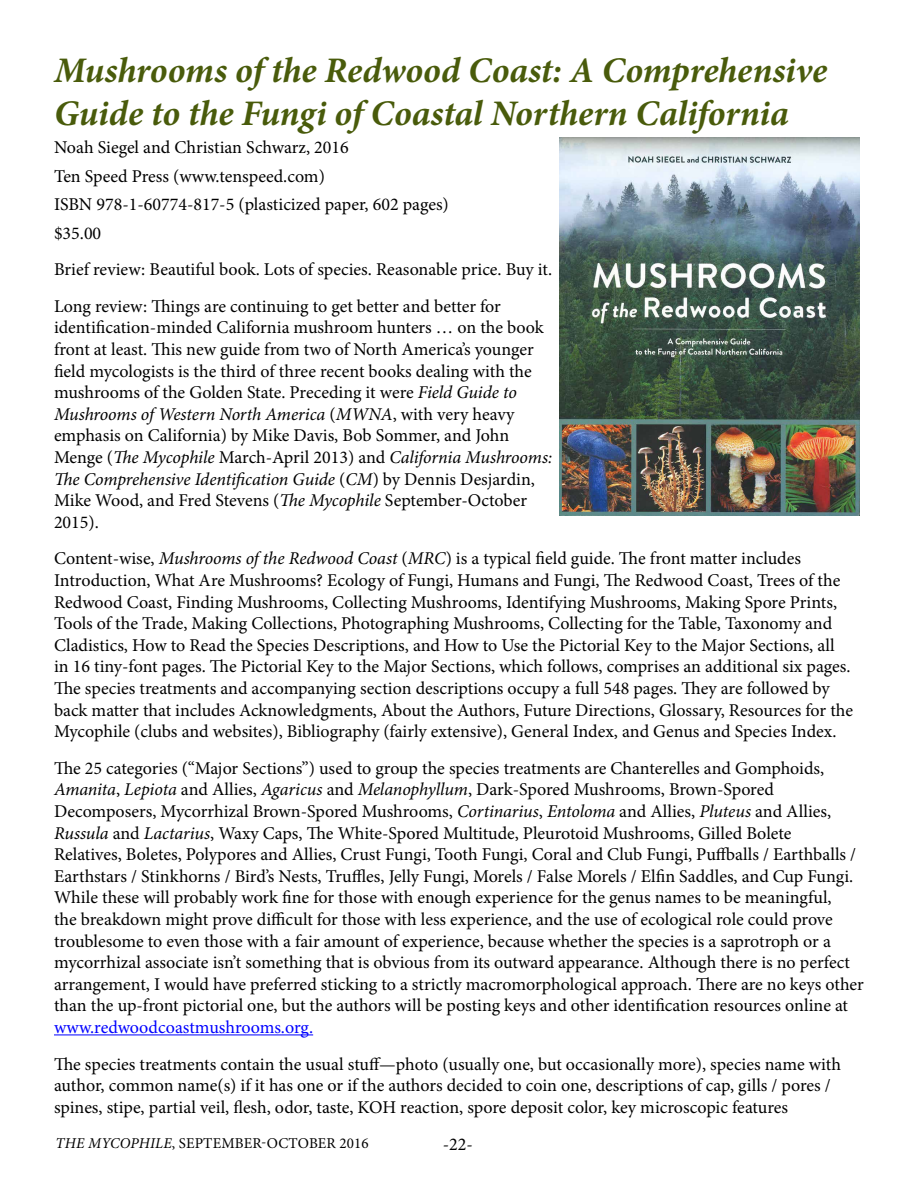
<style>
.page{position:relative;width:918px;height:1188px;background:#fff}
.page>*{position:absolute;margin:0;border:0;box-sizing:border-box;transform-origin:0 0}
.t1{font:italic 700 36px/43.2px "Minion Pro";letter-spacing:-.005em;color:#495b0b}
.t2{font:18px/21.6px "Minion Pro";color:#000}
.t3{font:18px "Minion Pro";letter-spacing:-.005em;color:#00f}
.t4{font:15px "Minion Pro";letter-spacing:.01em;color:#000}
.s1{font-style:italic}
</style>
<div class="page">
<hr style="left:54px;top:1034px;width:259px;height:1px;background:#00f">
<img style="left:559px;top:137px;width:300px;height:378px">
<h1 class="t1" style="left:54px;top:48px;width:775px">Mushrooms of the Redwood Coast: A Comprehensive<br>Guide to the Fungi of Coastal Northern California</h1>
<p class="t2" style="left:54px;top:133px;width:396px;line-height:28.5px">Noah Siegel and Christian Schwarz, 2016<br>Ten Speed Press (www.tenspeed.com)<br>ISBN 978-1-60774-817-5 (plasticized paper, 602 pages) $35.00</p>
<p class="t2" style="left:54px;top:251px;width:500px;line-height:36.6px">Brief review: Beautiful book. Lots of species. Reasonable price. Buy it.<br>Long review: Things are continuing to get better and better for</p>
<p class="t2" style="left:54px;top:317px;width:500px">identification-minded California mushroom hunters … on the book front at least. This new guide from two of North America’s younger field mycologists is the third of three recent books dealing with the mushrooms of the Golden State. Preceding it were <span class="s1">Field Guide to Mushrooms of Western North America</span> (<span class="s1">MWNA</span>, with very heavy emphasis on California) by Mike Davis, Bob Sommer, and John Menge (<span class="s1">The Mycophile</span> March-April 2013) and <span class="s1">California Mushrooms:<br>The Comprehensive Identification Guide</span> (<span class="s1">CM</span>) by Dennis Desjardin, Mike Wood, and Fred Stevens (<span class="s1">The Mycophile</span> September-October 2015).</p>
<p class="t2" style="left:54px;top:548px;width:801px">Content-wise, <span class="s1">Mushrooms of the Redwood Coast</span> (<span class="s1">MRC</span>) is a typical field guide. The front matter includes Introduction, What Are Mushrooms? Ecology of Fungi, Humans and Fungi, The Redwood Coast, Trees of the Redwood Coast, Finding Mushrooms, Collecting Mushrooms, Identifying Mushrooms, Making Spore Prints, Tools of the Trade, Making Collections, Photographing Mushrooms, Collecting for the Table, Taxonomy and Cladistics, How to Read the Species Descriptions, and How to Use the Pictorial Key to the Major Sections, all in 16 tiny-font pages. The Pictorial Key to the Major Sections, which follows, comprises an additional six pages.<br>The species treatments and accompanying section descriptions occupy a full 548 pages. They are followed by back matter that includes Acknowledgments, About the Authors, Future Directions, Glossary, Resources for the Mycophile (clubs and websites), Bibliography (fairly extensive), General Index, and Genus and Species Index.</p>
<p class="t2" style="left:54px;top:757px;width:811px">The 25 categories (“Major Sections”) used to group the species treatments are Chanterelles and Gomphoids, <span class="s1">Amanita</span>, <span class="s1">Lepiota</span> and Allies, <span class="s1">Agaricus</span> and <span class="s1">Melanophyllum</span>, Dark-Spored Mushrooms, Brown-Spored Decomposers, Mycorrhizal Brown-Spored Mushrooms, <span class="s1">Cortinarius</span>, <span class="s1">Entoloma</span> and Allies, <span class="s1">Pluteus</span> and Allies, <span class="s1">Russula</span> and <span class="s1">Lactarius</span>, Waxy Caps, The White-Spored Multitude, Pleurotoid Mushrooms, Gilled Bolete<br>Relatives, Boletes, Polypores and Allies, Crust Fungi, Tooth Fungi, Coral and Club Fungi, Puffballs / Earthballs / Earthstars / Stinkhorns / Bird’s Nests, Truffles, Jelly Fungi, Morels / False Morels / Elfin Saddles, and Cup Fungi.<br>While these will probably work fine for those with enough experience for the genus names to be meaningful,<br>the breakdown might prove difficult for those with less experience, and the use of ecological role could prove troublesome to even those with a fair amount of experience, because whether the species is a saprotroph or a mycorrhizal associate isn’t something that is obvious from its outward appearance. Although there is no perfect arrangement, I would have preferred sticking to a strictly macromorphological approach. There are no keys other than the up-front pictorial one, but the authors will be posting keys and other identification resources online at</p>
<p class="t3" style="left:54px;top:1015px;width:261px">www.redwoodcoastmushrooms.org.</p>
<p class="t2" style="left:54px;top:1053px;width:788px">The species treatments contain the usual stuff—photo (usually one, but occasionally more), species name with author, common name(s) if it has one or if the authors decided to coin one, descriptions of cap, gills / pores / spines, stipe, partial veil, flesh, odor, taste, KOH reaction, spore deposit color, key microscopic features</p>
<p class="t4" style="left:56px;top:1133px;width:315px"><span class="s1">THE MYCOPHILE</span>, SEPTEMBER-OCTOBER 2016</p>
<p class="t2" style="left:443px;top:1134px;width:32px">-22-</p>
</div>
